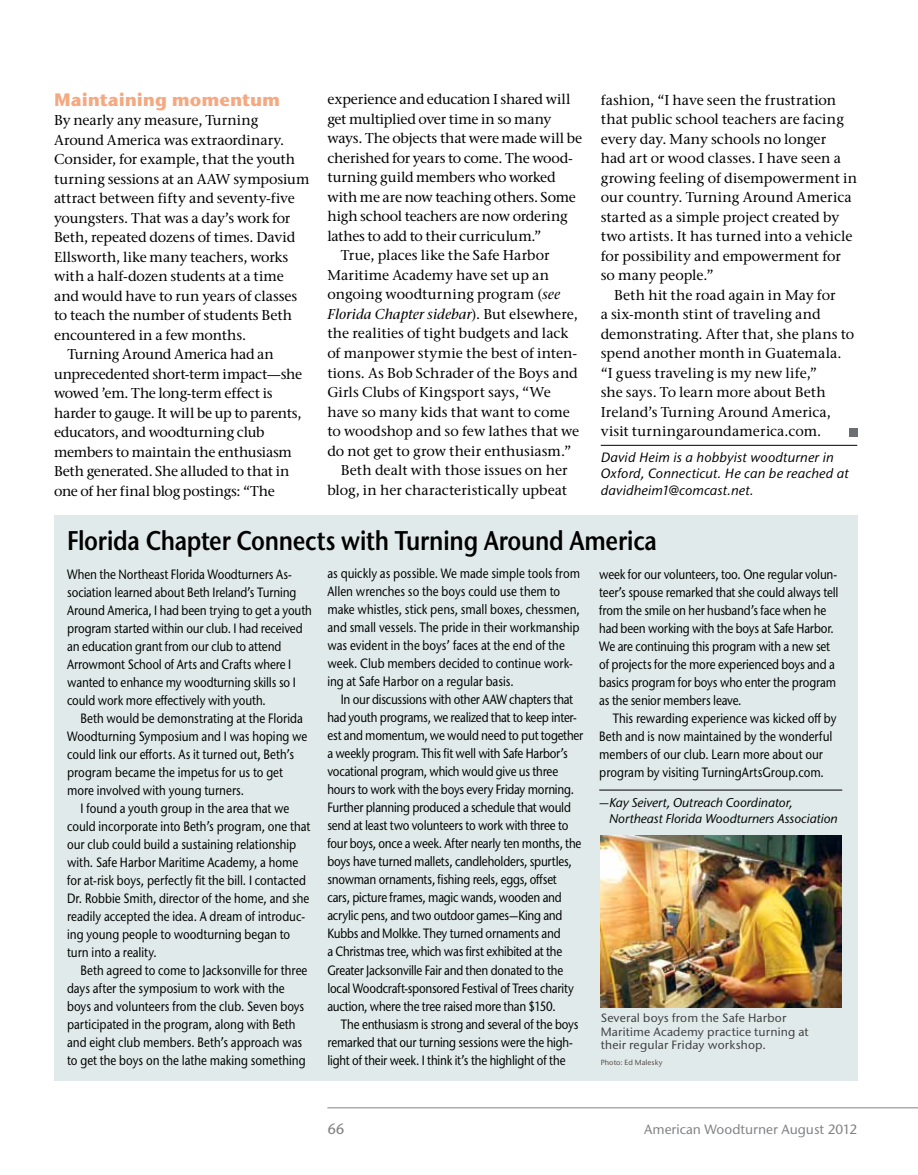
<style>
.page{position:relative;width:918px;height:1175px;background:#fff}
.page>*{position:absolute;margin:0;border:0;box-sizing:border-box;transform-origin:0 0}
.t1{font:600 27px "Stone Sans ITC Pro";letter-spacing:-.015em;color:#000;scale:.85 1}
.t2{font:700 18px "Stone Sans ITC Pro";letter-spacing:-.005em;color:#f5a981}
.t3{font:500 15px "Stone Sans ITC Pro";color:#808285}
.t4{font:500 14.25px "Stone Serif ITC Pro";letter-spacing:-.005em;color:#000}
.t5{font:italic 500 14.25px "Stone Serif ITC Pro";letter-spacing:.005em;color:#000}
.t6{font:500 13.5px/18px "Stone Sans ITC Pro";letter-spacing:-.01em;color:#000;scale:.85 1}
.t7{font:italic 500 13.5px/16.5px "Stone Sans ITC Pro";letter-spacing:.005em;color:#000}
.t8{font:500 13.5px "Stone Sans ITC Pro";color:#808285}
.t9{font:italic 500 12.75px/16.5px "Stone Sans ITC Pro";letter-spacing:-.01em;color:#000}
.t10{font:500 12px/13.5px "Stone Sans ITC Pro";letter-spacing:.015em;color:#414042}
.t11{font:500 7.5px "Stone Sans ITC Pro";letter-spacing:.01em;color:#584b48}
.s1{font-style:italic}
.s2{font-style:normal}
</style>
<div class="page">
<hr style="left:327px;top:1107px;width:591px;height:1px;background:#808285">
<div style="left:54px;top:515px;width:803px;height:565px;background:#e0eaea"></div>
<hr style="left:599px;top:789px;width:243px;height:1px;background:#000">
<img style="left:601px;top:835px;width:241px;height:172px">
<hr style="left:601px;top:445px;width:256px;height:1px;background:#000">
<div style="left:849px;top:428px;width:8px;height:8px;background:#6d6e71"></div>
<h2 class="t2" style="left:54px;top:88px;width:228px">Maintaining momentum</h2>
<p class="t4" style="left:54px;top:112px;width:206px">By nearly any measure, Turning</p>
<p class="t4" style="left:54px;top:131px;width:232px">Around America was extraordinary.</p>
<p class="t4" style="left:54px;top:151px;width:243px">Consider, for example, that the youth</p>
<p class="t4" style="left:54px;top:170px;width:257px">turning sessions at an AAW symposium</p>
<p class="t4" style="left:54px;top:190px;width:242px">attract between fifty and seventy-five</p>
<p class="t4" style="left:54px;top:209px;width:238px">youngsters. That was a day’s work for</p>
<p class="t4" style="left:54px;top:229px;width:243px">Beth, repeated dozens of times. David</p>
<p class="t4" style="left:54px;top:248px;width:236px">Ellsworth, like many teachers, works</p>
<p class="t4" style="left:54px;top:268px;width:231px">with a half-dozen students at a time</p>
<p class="t4" style="left:54px;top:287px;width:245px">and would have to run years of classes</p>
<p class="t4" style="left:54px;top:307px;width:240px">to teach the number of students Beth</p>
<p class="t4" style="left:54px;top:326px;width:194px">encountered in a few months.</p>
<p class="t4" style="left:67px;top:346px;width:208px">Turning Around America had an</p>
<p class="t4" style="left:54px;top:365px;width:250px">unprecedented short-term impact—she</p>
<p class="t4" style="left:54px;top:385px;width:220px">wowed ’em. The long-term effect is</p>
<p class="t4" style="left:54px;top:404px;width:249px">harder to gauge. It will be up to parents,</p>
<p class="t4" style="left:54px;top:424px;width:212px">educators, and woodturning club</p>
<p class="t4" style="left:54px;top:443px;width:240px">members to maintain the enthusiasm</p>
<p class="t4" style="left:54px;top:463px;width:237px">Beth generated. She alluded to that in</p>
<p class="t4" style="left:54px;top:482px;width:222px">one of her final blog postings: “The</p>
<p class="t4" style="left:327px;top:91px;width:245px">experience and education I shared will</p>
<p class="t4" style="left:327px;top:110px;width:226px">get multiplied over time in so many</p>
<p class="t4" style="left:327px;top:130px;width:256px">ways. The objects that were made will be</p>
<p class="t4" style="left:327px;top:149px;width:247px">cherished for years to come. The wood-</p>
<p class="t4" style="left:327px;top:169px;width:230px">turning guild members who worked</p>
<p class="t4" style="left:327px;top:188px;width:250px">with me are now teaching others. Some</p>
<p class="t4" style="left:327px;top:208px;width:242px">high school teachers are now ordering</p>
<p class="t4" style="left:327px;top:227px;width:216px">lathes to add to their curriculum.”</p>
<p class="t4" style="left:341px;top:247px;width:210px">True, places like the Safe Harbor</p>
<p class="t4" style="left:327px;top:266px;width:223px">Maritime Academy have set up an</p>
<p class="t4" style="left:327px;top:286px;width:234px">ongoing woodturning program (<span class="s1">see</span></p>
<p class="t5" style="left:327px;top:305px;width:252px">Florida Chapter sidebar<span class="s2">). But elsewhere,</span></p>
<p class="t4" style="left:327px;top:325px;width:243px">the realities of tight budgets and lack</p>
<p class="t4" style="left:327px;top:344px;width:251px">of manpower stymie the best of inten-</p>
<p class="t4" style="left:327px;top:364px;width:252px">tions. As Bob Schrader of the Boys and</p>
<p class="t4" style="left:327px;top:383px;width:225px">Girls Clubs of Kingsport says, “We</p>
<p class="t4" style="left:327px;top:403px;width:244px">have so many kids that want to come</p>
<p class="t4" style="left:327px;top:422px;width:253px">to woodshop and so few lathes that we</p>
<p class="t4" style="left:327px;top:442px;width:245px">do not get to grow their enthusiasm.”</p>
<p class="t4" style="left:341px;top:461px;width:228px">Beth dealt with those issues on her</p>
<p class="t4" style="left:327px;top:481px;width:241px">blog, in her characteristically upbeat</p>
<p class="t4" style="left:601px;top:91px;width:237px">fashion, “I have seen the frustration</p>
<p class="t4" style="left:601px;top:110px;width:245px">that public school teachers are facing</p>
<p class="t4" style="left:601px;top:130px;width:227px">every day. Many schools no longer</p>
<p class="t4" style="left:601px;top:149px;width:242px">had art or wood classes. I have seen a</p>
<p class="t4" style="left:601px;top:169px;width:258px">growing feeling of disempowerment in</p>
<p class="t4" style="left:601px;top:188px;width:252px">our country. Turning Around America</p>
<p class="t4" style="left:601px;top:208px;width:240px">started as a simple project created by</p>
<p class="t4" style="left:601px;top:227px;width:253px">two artists. It has turned into a vehicle</p>
<p class="t4" style="left:601px;top:247px;width:242px">for possibility and empowerment for</p>
<p class="t4" style="left:601px;top:266px;width:114px">so many people.”</p>
<p class="t4" style="left:614px;top:286px;width:223px">Beth hit the road again in May for</p>
<p class="t4" style="left:601px;top:305px;width:221px">a six-month stint of traveling and</p>
<p class="t4" style="left:601px;top:325px;width:255px">demonstrating. After that, she plans to</p>
<p class="t4" style="left:601px;top:344px;width:242px">spend another month in Guatemala.</p>
<p class="t4" style="left:601px;top:364px;width:218px">“I guess traveling is my new life,”</p>
<p class="t4" style="left:601px;top:383px;width:227px">she says. To learn more about Beth</p>
<p class="t4" style="left:601px;top:403px;width:232px">Ireland’s Turning Around America,</p>
<p class="t4" style="left:601px;top:422px;width:222px">visit turningaroundamerica.com.</p>
<p class="t7" style="left:601px;top:449px;width:250px">David Heim is a hobbyist woodturner in<br>Oxford, Connecticut. He can be reached at davidheim1@comcast.net.</p>
<h1 class="t1" style="left:67px;top:523px;width:696px">Florida Chapter Connects with Turning Around America</h1>
<p class="t6" style="left:67px;top:565px;width:290px">When the Northeast Florida Woodturners As&shy;sociation learned about Beth Ireland’s Turning Around America, I had been trying to get a youth program started within our club. I had received an education grant from our club to attend Arrowmont School of Arts and Crafts where I wanted to enhance my woodturning skills so I could work more effectively with youth.</p>
<p class="t6" style="left:67px;top:708px;width:284px;text-indent:13px">Beth would be demonstrating at the Florida Woodturning Symposium and I was hoping we could link our efforts. As it turned out, Beth’s program became the impetus for us to get more involved with young turners.</p>
<p class="t6" style="left:67px;top:798px;width:288px;text-indent:13px">I found a youth group in the area that we could incorporate into Beth’s program, one that our club could build a sustaining relationship with. Safe Harbor Maritime Academy, a home for at-risk boys, perfectly fit the bill. I contacted Dr. Robbie Smith, director of the home, and she readily accepted the idea. A dream of introduc&shy;ing young people to woodturning began to turn into a reality.</p>
<p class="t6" style="left:67px;top:960px;width:284px;text-indent:13px">Beth agreed to come to Jacksonville for three days after the symposium to work with the boys and volunteers from the club. Seven boys participated in the program, along with Beth and eight club members. Beth’s approach was to get the boys on the lathe making something</p>
<p class="t6" style="left:327px;top:564px;width:299px">as quickly as possible. We made simple tools from Allen wrenches so the boys could use them to make whistles, stick pens, small boxes, chessmen, and small vessels. The pride in their workmanship was evident in the boys’ faces at the end of the week. Club members decided to continue work&shy;ing at Safe Harbor on a regular basis.</p>
<p class="t6" style="left:327px;top:690px;width:303px;text-indent:13px">In our discussions with other AAW chapters that had youth programs, we realized that to keep inter&shy;est and momentum, we would need to put together a weekly program. This fit well with Safe Harbor’s vocational program, which would give us three hours to work with the boys every Friday morning.<br>Further planning produced a schedule that would send at least two volunteers to work with three to four boys, once a week. After nearly ten months, the boys have turned mallets, candleholders, spurtles, snowman ornaments, fishing reels, eggs, offset<br>cars, picture frames, magic wands, wooden and acrylic pens, and two outdoor games—King and Kubbs and Molkke. They turned ornaments and<br>a Christmas tree, which was first exhibited at the Greater Jacksonville Fair and then donated to the local Woodcraft-sponsored Festival of Trees charity auction, where the tree raised more than $150.</p>
<p class="t6" style="left:327px;top:1014px;width:297px;text-indent:13px">The enthusiasm is strong and several of the boys remarked that our turning sessions were the high&shy;light of their week. I think it’s the highlight of the</p>
<p class="t6" style="left:599px;top:565px;width:283px">week for our volunteers, too. One regular volun&shy;teer’s spouse remarked that she could always tell from the smile on her husband’s face when he had been working with the boys at Safe Harbor.<br>We are continuing this program with a new set of projects for the more experienced boys and a basics program for boys who enter the program as the senior members leave.</p>
<p class="t6" style="left:599px;top:708px;width:281px;text-indent:13px">This rewarding experience was kicked off by Beth and is now maintained by the wonderful members of our club. Learn more about our program by visiting TurningArtsGroup.com.</p>
<p class="t9" style="left:609px;top:794px;width:230px;text-indent:-10px">—Kay Seivert, Outreach Coordinator,<br>Northeast Florida Woodturners Association</p>
<p class="t10" style="left:601px;top:1011px;width:209px">Several boys from the Safe Harbor<br>Maritime Academy practice turning at their regular Friday workshop.</p>
<p class="t11" style="left:601px;top:1057px;width:63px">Photo: Ed Malesky</p>
<p class="t3" style="left:327px;top:1119px;width:19px">66</p>
<p class="t8" style="left:644px;top:1120px;width:215px">American Woodturner August 2012</p>
</div>
